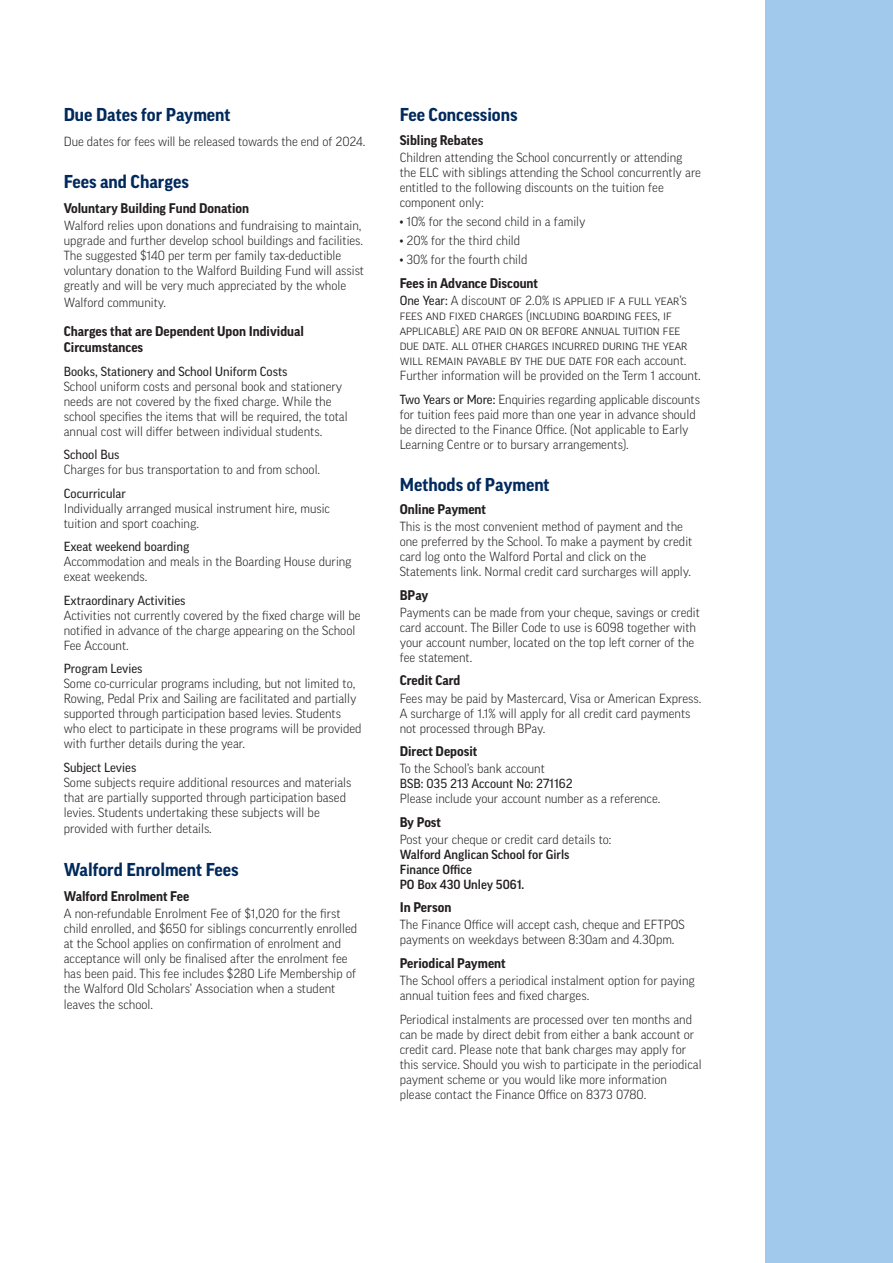
<style>
.page{position:relative;width:893px;height:1263px;background:#fff}
.page>*{position:absolute;margin:0;border:0;box-sizing:border-box;transform-origin:0 0}
.t1{font:700 18px "Good Pro";color:#00295c}
.t2{font:700 13.5px/16.5px "Good Pro";color:#231f20}
.t3{font:300 12.75px/15px "Good Pro";color:#231f20}
.t4{font:12.75px "Good Pro News";color:#231f20}
.t5{font:500 12.75px/15px "Good Pro";color:#231f20}
.s1{font-family:"Good Pro News";font-weight:400}
</style>
<div class="page">
<div style="left:765px;top:0;width:128px;height:1263px;background:#a0c9eb"></div>
<h1 class="t1" style="left:64px;top:104px;width:168px">Due Dates for Payment</h1>
<p class="t3" style="left:64px;top:134px;width:303px">Due dates for fees will be released towards the end of 2024.</p>
<h1 class="t1" style="left:64px;top:171px;width:127px">Fees and Charges</h1>
<p class="t2" style="left:64px;top:200px;width:187px">Voluntary Building Fund Donation</p>
<p class="t3" style="left:64px;top:218px;width:302px">Walford relies upon donations and fundraising to maintain, upgrade and further develop school buildings and facilities.<br>The suggested $140 per term per family tax-deductible voluntary donation to the Walford Building Fund will assist greatly and will be very much appreciated by the whole</p>
<p class="t3" style="left:64px;top:295px;width:104px">Walford community.</p>
<p class="t2" style="left:64px;top:323px;width:242px">Charges that are Dependent Upon Individual<br>Circumstances</p>
<p class="t4" style="left:64px;top:364px;width:225px">Books, Stationery and School Uniform Costs</p>
<p class="t3" style="left:64px;top:379px;width:285px">School uniform costs and personal book and stationery needs are not covered by the fixed charge. While the school specifies the items that will be required, the total annual cost will differ between individual students.</p>
<p class="t4" style="left:64px;top:448px;width:57px">School Bus</p>
<p class="t3" style="left:64px;top:462px;width:258px">Charges for bus transportation to and from school.</p>
<p class="t4" style="left:64px;top:486px;width:64px">Cocurricular</p>
<p class="t3" style="left:64px;top:501px;width:268px">Individually arranged musical instrument hire, music tuition and sport coaching.</p>
<p class="t4" style="left:64px;top:540px;width:127px">Exeat weekend boarding</p>
<p class="t3" style="left:64px;top:554px;width:289px">Accommodation and meals in the Boarding House during exeat weekends.</p>
<p class="t4" style="left:64px;top:593px;width:123px">Extraordinary Activities</p>
<p class="t3" style="left:64px;top:608px;width:298px">Activities not currently covered by the fixed charge will be notified in advance of the charge appearing on the School<br>Fee Account.</p>
<p class="t4" style="left:64px;top:661px;width:80px">Program Levies</p>
<p class="t3" style="left:64px;top:676px;width:299px">Some co-curricular programs including, but not limited to, Rowing, Pedal Prix and Sailing are facilitated and partially supported through participation based levies. Students who elect to participate in these programs will be provided with further details during the year.</p>
<p class="t4" style="left:64px;top:760px;width:74px">Subject Levies</p>
<p class="t3" style="left:64px;top:775px;width:289px">Some subjects require additional resources and materials that are partially supported through participation based levies. Students undertaking these subjects will be</p>
<p class="t3" style="left:64px;top:821px;width:150px">provided with further details.</p>
<h1 class="t1" style="left:64px;top:859px;width:176px">Walford Enrolment Fees</h1>
<p class="t2" style="left:64px;top:887px;width:127px">Walford Enrolment Fee</p>
<p class="t3" style="left:64px;top:905px;width:295px">A non-refundable Enrolment Fee of $1,020 for the first child enrolled, and $650 for siblings concurrently enrolled at the School applies on confirmation of enrolment and acceptance will only be finalised after the enrolment fee has been paid. This fee includes $280 Life Membership of the Walford Old Scholars’ Association when a student</p>
<p class="t3" style="left:64px;top:997px;width:91px">leaves the school.</p>
<h1 class="t1" style="left:400px;top:104px;width:119px">Fee Concessions</h1>
<p class="t2" style="left:400px;top:131px;width:85px">Sibling Rebates</p>
<p class="t3" style="left:400px;top:150px;width:303px">Children attending the School concurrently or attending the ELC with siblings attending the School concurrently are entitled to the following discounts on the tuition fee component only:</p>
<p class="t3" style="left:400px;top:214px;width:187px">• 10% for the second child in a family</p>
<p class="t3" style="left:400px;top:233px;width:122px">• 20% for the third child</p>
<p class="t3" style="left:400px;top:252px;width:129px">• 30% for the fourth child</p>
<p class="t2" style="left:400px;top:275px;width:140px">Fees in Advance Discount</p>
<p class="t3" style="left:400px;top:293px;width:303px"><span class="s1">One Year:</span> A discount of 2.0% is applied if a full year’s fees and fixed charges (including boarding fees, if applicable) are paid on or before annual tuition fee due date. All other charges incurred during the year will remain payable by the due date for each account.<br>Further information will be provided on the Term 1 account.</p>
<p class="t3" style="left:400px;top:391px;width:302px"><span class="s1">Two Years or More:</span> Enquiries regarding applicable discounts for tuition fees paid more than one year in advance should be directed to the Finance Office. (Not applicable to Early Learning Centre or to bursary arrangements).</p>
<h1 class="t1" style="left:400px;top:474px;width:151px">Methods of Payment</h1>
<p class="t2" style="left:400px;top:501px;width:88px">Online Payment</p>
<p class="t3" style="left:400px;top:519px;width:294px">This is the most convenient method of payment and the one preferred by the School. To make a payment by credit card log onto the Walford Portal and click on the Statements link. Normal credit card surcharges will apply.</p>
<p class="t2" style="left:400px;top:587px;width:30px">BPay</p>
<p class="t3" style="left:400px;top:605px;width:302px">Payments can be made from your cheque, savings or credit card account. The Biller Code to use is 6098 together with your account number, located on the top left corner of the fee statement.</p>
<p class="t2" style="left:400px;top:672px;width:62px">Credit Card</p>
<p class="t3" style="left:400px;top:690px;width:303px">Fees may be paid by Mastercard, Visa or American Express.<br>A surcharge of 1.1% will apply for all credit card payments not processed through BPay.</p>
<p class="t2" style="left:400px;top:743px;width:79px">Direct Deposit</p>
<p class="t3" style="left:400px;top:761px;width:147px">To the School’s bank account</p>
<p class="t4" style="left:400px;top:776px;width:174px">BSB: 035 213 Account No: 271162</p>
<p class="t3" style="left:400px;top:791px;width:262px">Please include your account number as a reference.</p>
<p class="t2" style="left:400px;top:813px;width:43px">By Post</p>
<p class="t3" style="left:400px;top:832px;width:213px">Post your cheque or credit card details to:</p>
<p class="t5" style="left:400px;top:847px;width:171px">Walford Anglican School for Girls<br>Finance Office<br>PO Box 430 Unley 5061.</p>
<p class="t2" style="left:400px;top:899px;width:53px">In Person</p>
<p class="t3" style="left:400px;top:917px;width:286px">The Finance Office will accept cash, cheque and EFTPOS payments on weekdays between 8:30am and 4.30pm.</p>
<p class="t2" style="left:400px;top:955px;width:108px">Periodical Payment</p>
<p class="t3" style="left:400px;top:973px;width:297px">The School offers a periodical instalment option for paying annual tuition fees and fixed charges.</p>
<p class="t3" style="left:400px;top:1011px;width:303px">Periodical instalments are processed over ten months and can be made by direct debit from either a bank account or credit card. Please note that bank charges may apply for this service. Should you wish to participate in the periodical payment scheme or you would like more information please contact the Finance Office on 8373 0780.</p>
</div>
